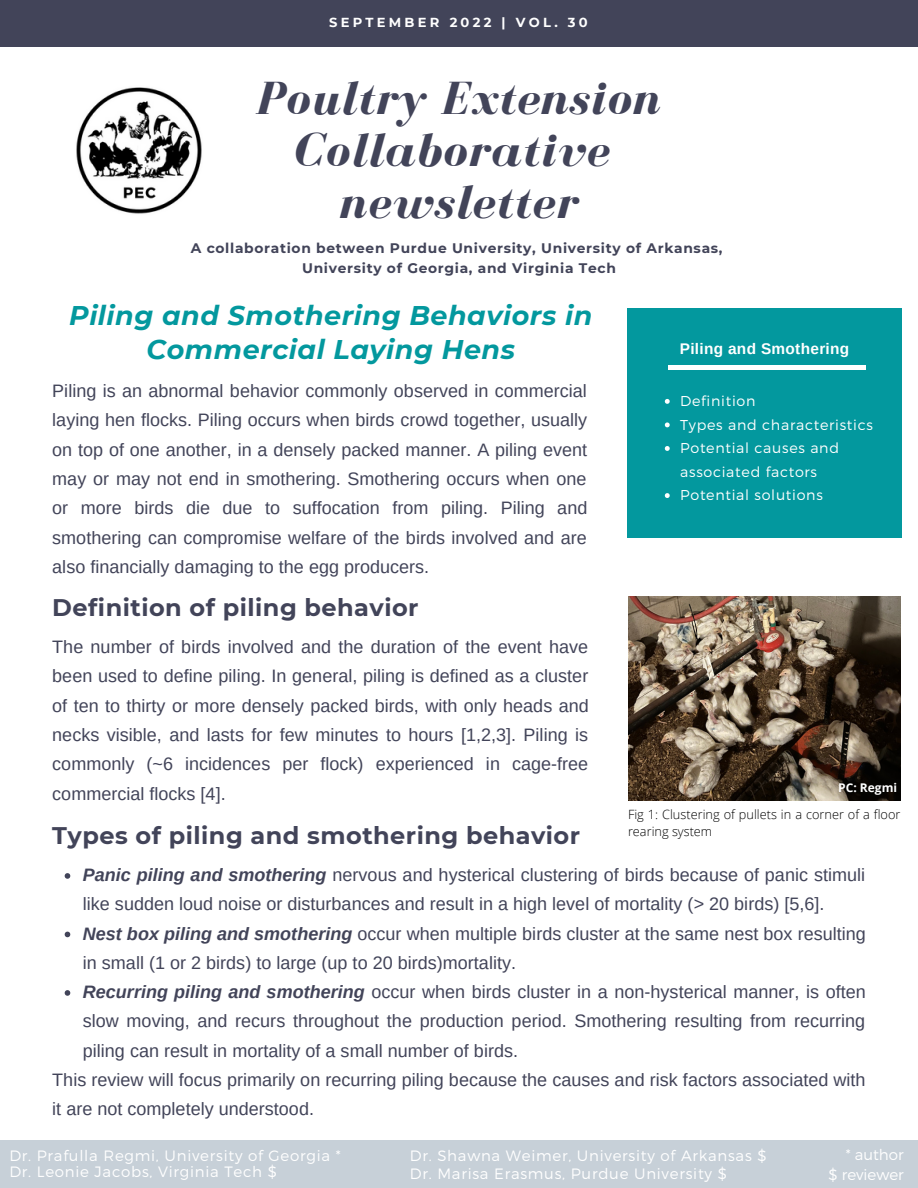
<style>
.page{position:relative;width:918px;height:1188px;background:#fff}
.page>*{position:absolute;margin:0;border:0;box-sizing:border-box;transform-origin:0 0}
.t1{font:italic 700 48px/52.1px "Bodoni FLF";letter-spacing:.02em;color:#424459;text-align:center}
.t2{font:italic 700 27px/33.8px "Montserrat";letter-spacing:.02em;color:#03989e;text-align:center}
.t3{font:700 24px "Montserrat";letter-spacing:.02em;color:#424459}
.t4{font:18px/29.4px "Arimo";color:#424459;text-align:justify}
.t5{font:700 15.45px "Arimo";letter-spacing:.02em;color:#fff}
.t6{font:300 15px "Montserrat";letter-spacing:.05em;color:#fff}
.t7{font:300 15px/20.2px "Montserrat";color:#fff;text-align:right}
.t8{font:300 14.25px/23.5px "Montserrat";letter-spacing:.05em;color:#fff}
.t9{font:700 13.8px/20.1px "Montserrat";letter-spacing:.05em;color:#424459;text-align:center}
.t10{font:700 13.05px "Montserrat";letter-spacing:.25em;color:#fff}
.t11{font:300 12.75px/17px "Open Sans";color:#000}
.t12{font:700 12px "Open Sans";color:#fff}
.s1{font-weight:700;font-style:italic}
</style>
<div class="page">
<div style="left:0;top:0;width:918px;height:46px;background:#424459"></div>
<div style="left:0;top:1140px;width:918px;height:47px;background:#c7d0d8"></div>
<img style="left:76px;top:87px;width:126px;height:127px">
<div style="left:628px;top:308px;width:273px;height:230px;background:#03989e"></div>
<div style="left:669px;top:365px;width:197px;height:5px;background:#fff"></div>
<img style="left:628px;top:597px;width:273px;height:203px">
<svg style="left:665px;top:399px;width:5px;height:5px"></svg>
<svg style="left:665px;top:422px;width:5px;height:5px"></svg>
<svg style="left:665px;top:446px;width:5px;height:5px"></svg>
<svg style="left:665px;top:493px;width:5px;height:5px"></svg>
<svg style="left:65px;top:873px;width:5px;height:6px"></svg>
<svg style="left:65px;top:932px;width:5px;height:5px"></svg>
<svg style="left:65px;top:990px;width:5px;height:6px"></svg>
<p class="t10" style="left:329px;top:15px;width:260px">SEPTEMBER 2022 | VOL. 30</p>
<h1 class="t1" style="left:256px;top:72px;width:405px">Poultry Extension<br>Collaborative newsletter</h1>
<p class="t9" style="left:191px;top:238px;width:533px">A collaboration between Purdue University, University of Arkansas,<br>University of Georgia, and Virginia Tech</p>
<h2 class="t2" style="left:69px;top:299px;width:525px">Piling and Smothering Behaviors in<br>Commercial Laying Hens</h2>
<p class="t5" style="left:680px;top:340px;width:171px">Piling and Smothering</p>
<p class="t4" style="left:52px;top:376px;width:537px">Piling is an abnormal behavior commonly observed in commercial laying hen flocks. Piling occurs when birds crowd together, usually on top of one another, in a densely packed manner. A piling event may or may not end in smothering. Smothering occurs when one or more birds die due to suffocation from piling. Piling and smothering can compromise welfare of the birds involved and are also financially damaging to the egg producers.</p>
<p class="t8" style="left:680px;top:389px;width:194px">Definition<br>Types and characteristics<br>Potential causes and associated factors<br>Potential solutions</p>
<h3 class="t3" style="left:52px;top:593px;width:368px">Definition of piling behavior</h3>
<p class="t4" style="left:52px;top:632px;width:538px">The number of birds involved and the duration of the event have been used to define piling. In general, piling is defined as a cluster of ten to thirty or more densely packed birds, with only heads and necks visible, and lasts for few minutes to hours [1,2,3]. Piling is commonly (~6 incidences per flock) experienced in cage-free commercial flocks [4].</p>
<h3 class="t3" style="left:52px;top:820px;width:529px">Types of piling and smothering behavior</h3>
<p class="t4" style="left:83px;top:860px;width:784px"><span class="s1">Panic piling and smothering</span> nervous and hysterical clustering of birds because of panic stimuli</p>
<p class="t4" style="left:83px;top:889px;width:743px">like sudden loud noise or disturbances and result in a high level of mortality (&gt; 20 birds) [5,6].</p>
<p class="t4" style="left:83px;top:919px;width:785px"><span class="s1">Nest box piling and smothering</span> occur when multiple birds cluster at the same nest box resulting</p>
<p class="t4" style="left:83px;top:948px;width:435px">in small (1 or 2 birds) to large (up to 20 birds)mortality.</p>
<p class="t4" style="left:83px;top:977px;width:785px"><span class="s1">Recurring piling and smothering</span> occur when birds cluster in a non-hysterical manner, is often</p>
<p class="t4" style="left:83px;top:1006px;width:784px">slow moving, and recurs throughout the production period. Smothering resulting from recurring</p>
<p class="t4" style="left:83px;top:1036px;width:437px">piling can result in mortality of a small number of birds.</p>
<p class="t4" style="left:52px;top:1065px;width:815px">This review will focus primarily on recurring piling because the causes and risk factors associated with</p>
<p class="t4" style="left:52px;top:1094px;width:263px">it are not completely understood.</p>
<p class="t12" style="left:838px;top:779px;width:60px">PC: Regmi</p>
<p class="t11" style="left:628px;top:806px;width:274px">Fig 1: Clustering of pullets in a corner of a floor rearing system</p>
<p class="t6" style="left:9px;top:1146px;width:333px">Dr. Prafulla Regmi, University of Georgia *</p>
<p class="t7" style="left:829px;top:1144px;width:77px">* author<br>$ reviewer</p>
<p class="t6" style="left:410px;top:1146px;width:358px">Dr. Shawna Weimer, University of Arkansas $</p>
<p class="t6" style="left:9px;top:1162px;width:269px">Dr. Leonie Jacobs, Virginia Tech $</p>
<p class="t6" style="left:410px;top:1164px;width:318px">Dr. Marisa Erasmus, Purdue University $</p>
</div>
